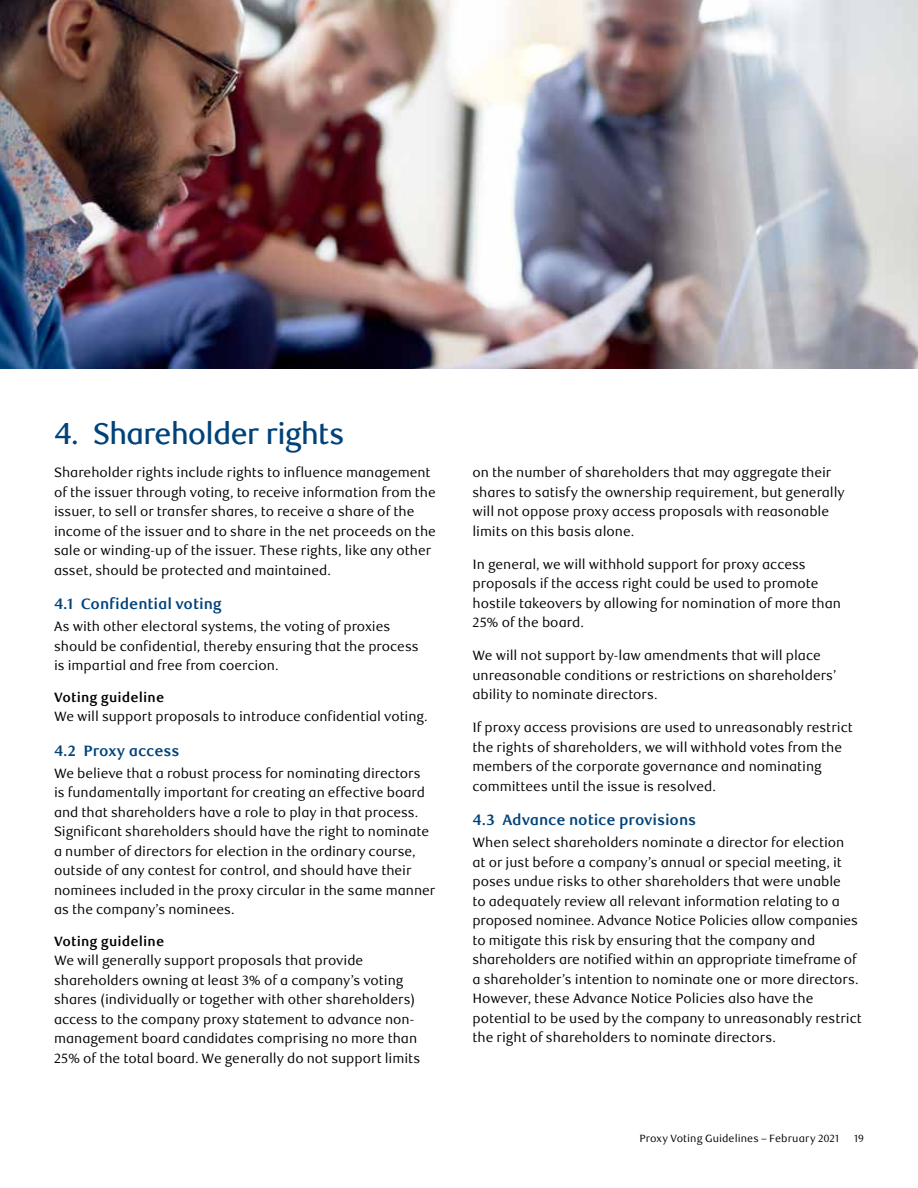
<style>
.page{position:relative;width:918px;height:1188px;background:#fff}
.page>*{position:absolute;margin:0;border:0;box-sizing:border-box;transform-origin:0 0}
.Primary_Headline{font:500 30px "RBC Display";letter-spacing:-.015em;color:#00427a}
.Subhead{font:700 15px "RBC Text";letter-spacing:-.005em;color:#00427a}
.Body{font:13.5px/19.5px "RBC Text";color:#000}
.Sub-subhead{font:700 13.5px "RBC Text";letter-spacing:.01em;color:#000}
.t1{font:10.5px "RBC Text";letter-spacing:.005em;color:#000}
</style>
<div class="page">
<img style="left:0;top:0;width:918px;height:369px">
<p class="Primary_Headline" style="left:54px;top:417px;width:292px">4. Shareholder rights</p>
<p class="Body" style="left:54px;top:463px;width:383px">Shareholder rights include rights to influence management of the issuer through voting, to receive information from the issuer, to sell or transfer shares, to receive a share of the income of the issuer and to share in the net proceeds on the sale or winding-up of the issuer. These rights, like any other asset, should be protected and maintained.</p>
<p class="Subhead" style="left:54px;top:595px;width:169px">4.1 Confidential voting</p>
<p class="Body" style="left:54px;top:617px;width:366px">As with other electoral systems, the voting of proxies should be confidential, thereby ensuring that the process is impartial and free from coercion.</p>
<p class="Sub-subhead" style="left:54px;top:689px;width:112px">Voting guideline</p>
<p class="Body" style="left:54px;top:707px;width:373px">We will support proposals to introduce confidential voting.</p>
<p class="Subhead" style="left:54px;top:741px;width:127px">4.2 Proxy access</p>
<p class="Body" style="left:54px;top:764px;width:383px">We believe that a robust process for nominating directors<br>is fundamentally important for creating an effective board and that shareholders have a role to play in that process.<br>Significant shareholders should have the right to nominate a number of directors for election in the ordinary course, outside of any contest for control, and should have their nominees included in the proxy circular in the same manner as the company’s nominees.</p>
<p class="Sub-subhead" style="left:54px;top:933px;width:112px">Voting guideline</p>
<p class="Body" style="left:54px;top:951px;width:368px">We will generally support proposals that provide shareholders owning at least 3% of a company’s voting shares (individually or together with other shareholders) access to the company proxy statement to advance non&shy;management board candidates comprising no more than 25% of the total board. We generally do not support limits</p>
<p class="Body" style="left:472px;top:463px;width:374px">on the number of shareholders that may aggregate their shares to satisfy the ownership requirement, but generally will not oppose proxy access proposals with reasonable limits on this basis alone.</p>
<p class="Body" style="left:472px;top:555px;width:370px">In general, we will withhold support for proxy access proposals if the access right could be used to promote hostile takeovers by allowing for nomination of more than 25% of the board.</p>
<p class="Body" style="left:472px;top:646px;width:365px">We will not support by-law amendments that will place unreasonable conditions or restrictions on shareholders’ ability to nominate directors.</p>
<p class="Body" style="left:472px;top:718px;width:382px">If proxy access provisions are used to unreasonably restrict the rights of shareholders, we will withhold votes from the members of the corporate governance and nominating committees until the issue is resolved.</p>
<p class="Subhead" style="left:472px;top:811px;width:225px">4.3 Advance notice provisions</p>
<p class="Body" style="left:472px;top:833px;width:391px">When select shareholders nominate a director for election<br>at or just before a company’s annual or special meeting, it poses undue risks to other shareholders that were unable<br>to adequately review all relevant information relating to a proposed nominee. Advance Notice Policies allow companies to mitigate this risk by ensuring that the company and shareholders are notified within an appropriate timeframe of a shareholder’s intention to nominate one or more directors.<br>However, these Advance Notice Policies also have the potential to be used by the company to unreasonably restrict the right of shareholders to nominate directors.</p>
<p class="t1" style="left:640px;top:1132px;width:201px">Proxy Voting Guidelines – February 2021</p>
<p class="t1" style="left:854px;top:1132px;width:11px">19</p>
</div>
